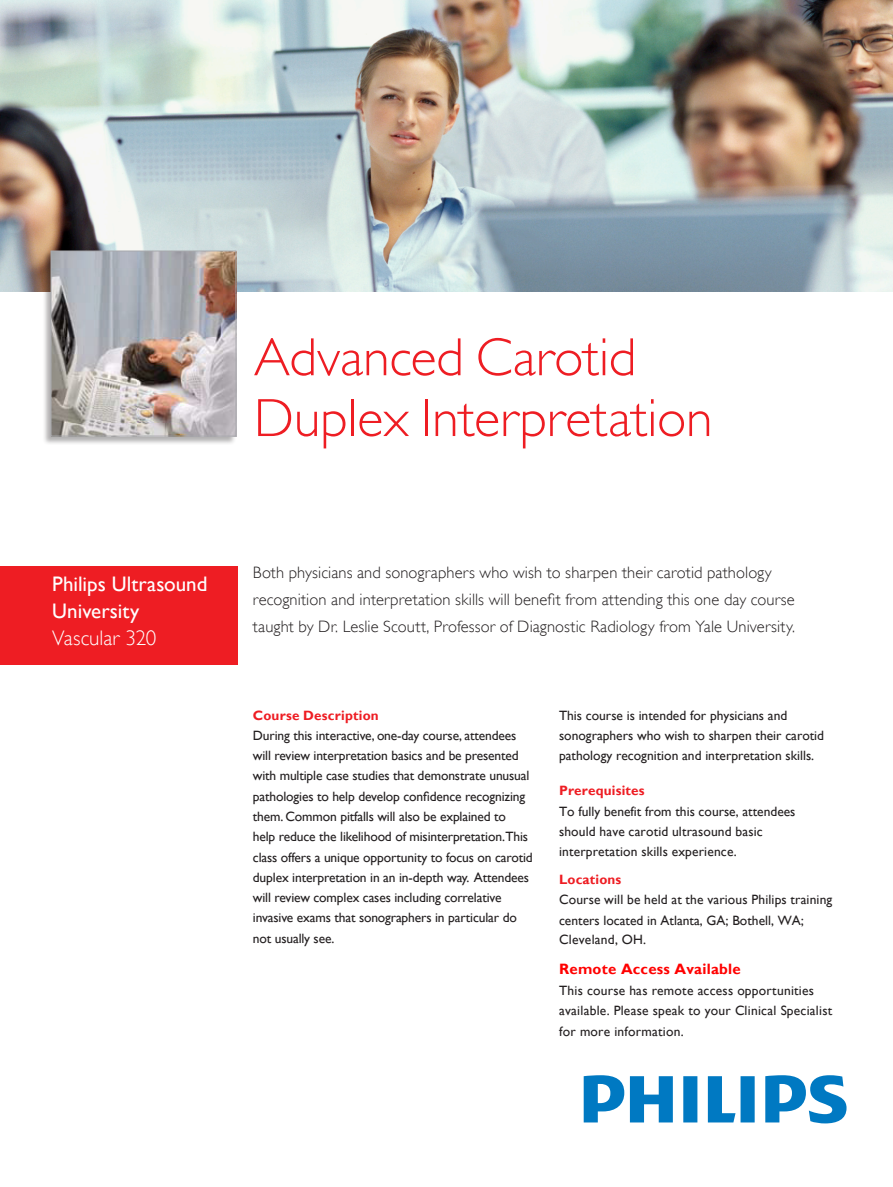
<style>
.page{position:relative;width:893px;height:1187px;background:#fff}
.page>*{position:absolute;margin:0;border:0;box-sizing:border-box;transform-origin:0 0}
._05_Headline_frontpa{font:54px "Gill Sans Alt One WGL Light";color:#ee1d23}
._04_introduction_tex{font:21px/27px "Gill Sans Alt One WGL";color:#fff}
._04_introduction_tex-2{font:21px "Gill Sans Alt One WGL Light";color:#fff}
._04_introduction_tex-3{font:16.5px/27px "Gill Sans Alt One WGL Light";letter-spacing:.005em;color:#231f20}
._01_Body_Text{font:700 15px "Gill Sans";letter-spacing:.015em;color:#f00}
._01_Body_Text-2{font:13.5px/20.2px "Gill Sans Alt One WGL";letter-spacing:-.01em;color:#231f20}
._01_Body_Text-3{font:13.5px/20.2px "Gill Sans Alt One WGL";letter-spacing:.01em;color:#231f20}
._01_Body_Text-4{font:13.5px/20.2px "Gill Sans";letter-spacing:.02em;color:#231f20}
._02_Body_text_headin{font:700 13.5px "Gill Sans Alt One WGL";letter-spacing:.015em;color:#ee1d23}
.s1{font-weight:700;color:#ee1d23}
</style>
<div class="page">
<div style="left:0;top:566px;width:238px;height:99px;background:#ee1d23"></div>
<img style="left:0;top:0;width:893px;height:292px">
<div style="left:42px;top:250px;width:194px;height:195px;background:#231f20;opacity:.35"></div>
<img style="left:53px;top:253px;width:181px;height:181px">
<div style="left:51px;top:251px;width:185px;height:185px;border:1px solid #a8a9ad"></div>
<svg style="left:584px;top:1075px;width:262px;height:48px"></svg>
<p class="_05_Headline_frontpa" style="left:254px;top:322px;width:384px">Advanced Carotid</p>
<p class="_05_Headline_frontpa" style="left:254px;top:382px;width:460px">Duplex Interpretation</p>
<p class="_04_introduction_tex" style="left:52px;top:570px;width:157px">Philips Ultrasound<br>University</p>
<p class="_04_introduction_tex-2" style="left:52px;top:624px;width:106px">Vascular 320</p>
<p class="_04_introduction_tex-3" style="left:253px;top:559px;width:544px">Both physicians and sonographers who wish to sharpen their carotid pathology recognition and interpretation skills will benefit from attending this one day course taught by Dr. Leslie Scoutt, Professor of Diagnostic Radiology from Yale University.</p>
<p class="_02_Body_text_headin" style="left:253px;top:705px;width:127px">Course Description</p>
<p class="_01_Body_Text-2" style="left:253px;top:725px;width:281px">During this interactive, one-day course, attendees will review interpretation basics and be presented with multiple case studies that demonstrate unusual pathologies to help develop confidence recognizing them. Common pitfalls will also be explained to<br>help reduce the likelihood of misinterpretation.This class offers a unique opportunity to focus on carotid duplex interpretation in an in-depth way. Attendees will review complex cases including correlative invasive exams that sonographers in particular do not usually see.</p>
<p class="_01_Body_Text-2" style="left:559px;top:704px;width:267px">This course is intended for physicians and sonographers who wish to sharpen their carotid pathology recognition and interpretation skills.</p>
<p class="_01_Body_Text-3" style="left:559px;top:780px;width:238px"><span class="s1">Prerequisites<br></span>To fully benefit from this course, attendees should have carotid ultrasound basic interpretation skills experience.</p>
<p class="_01_Body_Text-3" style="left:559px;top:869px;width:275px"><span class="s1">Locations<br></span>Course will be held at the various Philips training centers located in Atlanta, GA; Bothell, WA;<br>Cleveland, OH.</p>
<p class="_01_Body_Text" style="left:559px;top:959px;width:183px">Remote Access Available</p>
<p class="_01_Body_Text-4" style="left:559px;top:980px;width:275px">This course has remote access opportunities available. Please speak to your Clinical Specialist for more information.</p>
</div>
